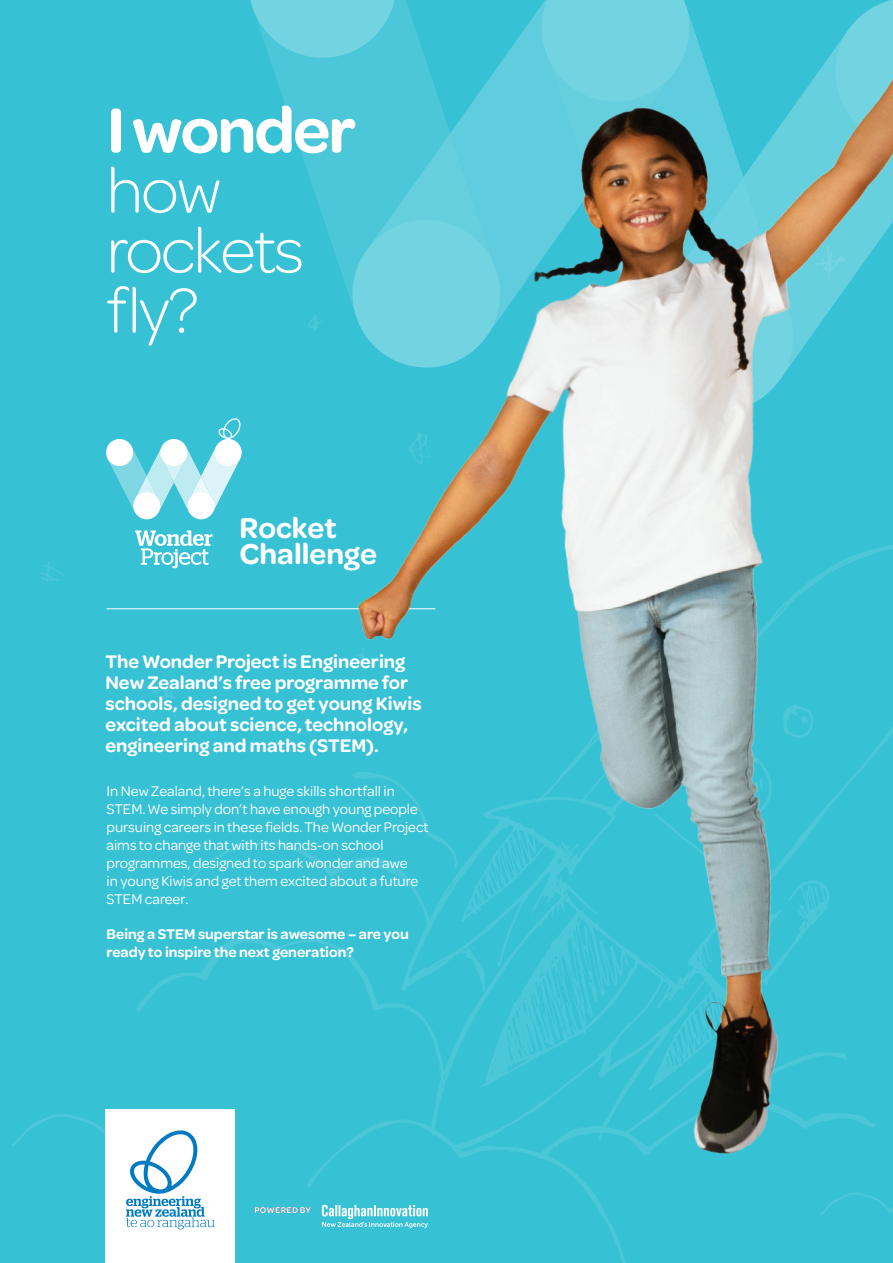
<style>
.page{position:relative;width:893px;height:1263px;background:#37c1d5}
.page>*{position:absolute;margin:0;border:0;box-sizing:border-box;transform-origin:0 0}
.t1{font:300 67.5px/60px "Omnes";letter-spacing:-.03em;color:#fff}
.Programme_header{font:600 30.75px/26.1px "Omnes";color:#fff}
.Programme_Title{font:600 19.5px/21px "Omnes";color:#fff}
.Level__Year__Term{font:15px/18px "Omnes";color:#fff}
.Level__Year__Term-2{font:600 15px/18px "Omnes";color:#fff}
.t2{font:600 9px "Omnes";letter-spacing:.02em;color:#fff}
.s1{font-weight:600}
</style>
<div class="page">
<hr style="left:107px;top:608px;width:328px;height:1px;background:#fff">
<svg style="left:41px;top:561px;width:24px;height:20px"></svg>
<svg style="left:152px;top:688px;width:23px;height:11px"></svg>
<div style="left:106px;top:1110px;width:129px;height:153px;background:#fff"></div>
<svg style="left:12px;top:1113px;width:203px;height:116px"></svg>
<svg style="left:250px;top:0;width:23px;height:63px"></svg>
<img style="left:273px;top:0;width:620px;height:1263px">
<svg style="left:218px;top:418px;width:23px;height:21px"></svg>
<div style="left:106px;top:439px;width:27px;height:27px;background:#fff;border-radius:50%"></div>
<svg style="left:107px;top:446px;width:133px;height:66px"></svg>
<div style="left:133px;top:492px;width:27px;height:27px;background:#fff;border-radius:50%"></div>
<div style="left:187px;top:492px;width:28px;height:27px;background:#fff;border-radius:50%"></div>
<div style="left:215px;top:439px;width:27px;height:27px;background:#fff;border-radius:50%"></div>
<div style="left:160px;top:439px;width:27px;height:27px;background:#fff;border-radius:50%"></div>
<svg style="left:135px;top:530px;width:78px;height:38px"></svg>
<svg style="left:322px;top:1205px;width:106px;height:23px"></svg>
<p class="t1" style="left:107px;top:96px;width:251px"><span class="s1">I wonder </span>how rockets fly?</p>
<p class="Programme_header" style="left:240px;top:513px;width:139px">Rocket<br>Challenge</p>
<p class="Programme_Title" style="left:106px;top:650px;width:318px">The Wonder Project is Engineering New Zealand’s free programme for schools, designed to get young Kiwis excited about science, technology, engineering and maths (STEM).</p>
<p class="Level__Year__Term" style="left:107px;top:781px;width:324px">In New Zealand, there’s a huge skills shortfall in STEM. We simply don’t have enough young people pursuing careers in these fields. The Wonder Project aims to change that with its hands-on school programmes, designed to spark wonder and awe<br>in young Kiwis and get them excited about a future STEM career.</p>
<p class="Level__Year__Term-2" style="left:107px;top:924px;width:304px">Being a STEM superstar is awesome – are you ready to inspire the next generation?</p>
<p class="t2" style="left:254px;top:1204px;width:58px">POWERED BY</p>
</div>
